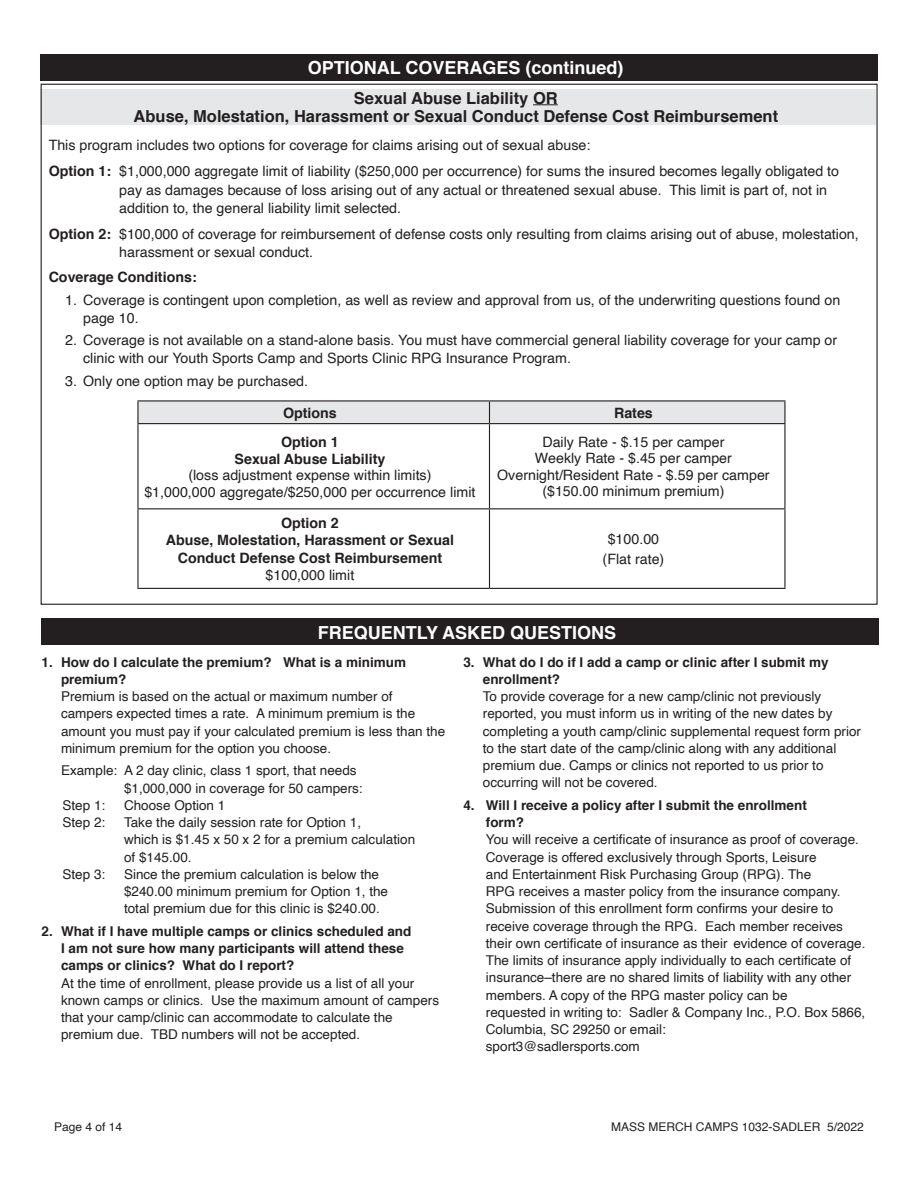
<style>
.page{position:relative;width:918px;height:1188px;background:#fff}
.page>*{position:absolute;margin:0;border:0;box-sizing:border-box;transform-origin:0 0}
.t1{font:700 18px "Helvetica";color:#fff}
.t2{font:700 16.5px/18px "Helvetica";color:#231f20;text-align:center}
.t3{font:14.25px/18px "Helvetica";color:#231f20}
.t4{font:700 14.25px/17.1px "Helvetica";color:#231f20;text-align:center}
.t5{font:13.5px/17.2px "Helvetica";color:#231f20}
.t6{font:700 13.5px/17.2px "Helvetica";color:#231f20}
.t7{font:12px "Helvetica";color:#231f20}
.s1{font-weight:700}
</style>
<div class="page">
<div style="left:41px;top:90px;width:835px;height:35px;background:#e6e7e9"></div>
<div style="left:40px;top:54px;width:838px;height:27px;background:#231f20"></div>
<svg style="left:533px;top:104px;width:25px;height:1px"></svg>
<div style="left:42px;top:618px;width:837px;height:27px;background:#231f20"></div>
<hr style="left:137px;top:400px;width:352px;height:2px;background:#231f20">
<hr style="left:137px;top:402px;width:2px;height:21px;background:#231f20">
<hr style="left:489px;top:400px;width:297px;height:2px;background:#231f20">
<div style="left:138px;top:401px;width:647px;height:22px;background:#e6e7e9"></div>
<hr style="left:784px;top:402px;width:2px;height:21px;background:#231f20">
<hr style="left:137px;top:423px;width:352px;height:1px;background:#231f20">
<hr style="left:137px;top:424px;width:2px;height:84px;background:#231f20">
<hr style="left:489px;top:423px;width:297px;height:1px;background:#231f20">
<hr style="left:489px;top:424px;width:1px;height:84px;background:#231f20">
<hr style="left:784px;top:424px;width:2px;height:84px;background:#231f20">
<hr style="left:137px;top:508px;width:352px;height:1px;background:#231f20">
<hr style="left:137px;top:509px;width:2px;height:79px;background:#231f20">
<hr style="left:489px;top:508px;width:297px;height:1px;background:#231f20">
<hr style="left:489px;top:509px;width:1px;height:79px;background:#231f20">
<hr style="left:784px;top:509px;width:2px;height:79px;background:#231f20">
<hr style="left:137px;top:588px;width:352px;height:1px;background:#231f20">
<hr style="left:489px;top:588px;width:297px;height:1px;background:#231f20">
<h1 class="t1" style="left:308px;top:53px;width:317px">OPTIONAL COVERAGES (continued)</h1>
<p class="t2" style="left:134px;top:89px;width:646px">Sexual Abuse Liability OR<br>Abuse, Molestation, Harassment or Sexual Conduct Defense Cost Reimbursement</p>
<p class="t3" style="left:49px;top:133px;width:792px;line-height:25.5px">This program includes two options for coverage for claims arising out of sexual abuse:<br><span class="s1">Option 1:</span> $1,000,000 aggregate limit of liability ($250,000 per occurrence) for sums the insured becomes legally obligated to</p>
<p class="t3" style="left:119px;top:181px;width:709px">pay as damages because of loss arising out of any actual or threatened sexual abuse. This limit is part of, not in addition to, the general liability limit selected.</p>
<p class="t3" style="left:119px;top:225px;width:741px;text-indent:-70px"><span class="s1">Option 2:</span> $100,000 of coverage for reimbursement of defense costs only resulting from claims arising out of abuse, molestation, harassment or sexual conduct.</p>
<p class="t4" style="left:49px;top:269px;width:150px">Coverage Conditions:</p>
<p class="t3" style="left:83px;top:291px;width:759px;text-indent:-18px">1. Coverage is contingent upon completion, as well as review and approval from us, of the underwriting questions found on page 10.</p>
<p class="t3" style="left:83px;top:331px;width:756px;text-indent:-18px">2. Coverage is not available on a stand-alone basis. You must have commercial general liability coverage for your camp or clinic with our Youth Sports Camp and Sports Clinic RPG Insurance Program.</p>
<p class="t3" style="left:65px;top:372px;width:244px">3. Only one option may be purchased.</p>
<p class="t4" style="left:283px;top:404px;width:55px">Options</p>
<p class="t4" style="left:614px;top:404px;width:40px">Rates</p>
<p class="t4" style="left:235px;top:433px;width:152px">Option 1<br>Sexual Abuse Liability</p>
<p class="t3" style="left:144px;top:467px;width:333px;line-height:16.5px;text-align:center">(loss adjustment expense within limits)<br>$1,000,000 aggregate/$250,000 per occurrence limit</p>
<p class="t3" style="left:497px;top:434px;width:274px;line-height:16.5px;text-align:center">Daily Rate - $.15 per camper<br>Weekly Rate - $.45 per camper<br>Overnight/Resident Rate - $.59 per camper ($150.00 minimum premium)</p>
<p class="t4" style="left:166px;top:515px;width:290px">Option 2<br>Abuse, Molestation, Harassment or Sexual<br>Conduct Defense Cost Reimbursement</p>
<p class="t3" style="left:266px;top:566px;width:90px">$100,000 limit</p>
<p class="t3" style="left:603px;top:530px;width:63px;line-height:19.5px;text-align:center">$100.00 (Flat rate)</p>
<h1 class="t1" style="left:318px;top:618px;width:300px">FREQUENTLY ASKED QUESTIONS</h1>
<p class="t6" style="left:61px;top:653px;width:347px;text-indent:-19px">1. How do I calculate the premium? What is a minimum premium?</p>
<p class="t5" style="left:61px;top:688px;width:386px">Premium is based on the actual or maximum number of campers expected times a rate. A minimum premium is the amount you must pay if your calculated premium is less than the minimum premium for the option you choose.</p>
<p class="t5" style="left:61px;top:762px;width:297px">Example: A 2 day clinic, class 1 sport, that needs</p>
<p class="t5" style="left:124px;top:780px;width:240px">$1,000,000 in coverage for 50 campers:</p>
<p class="t5" style="left:63px;top:797px;width:44px">Step 1:</p>
<p class="t5" style="left:124px;top:797px;width:103px">Choose Option 1</p>
<p class="t5" style="left:63px;top:814px;width:44px">Step 2:</p>
<p class="t5" style="left:124px;top:814px;width:293px">Take the daily session rate for Option 1,<br>which is $1.45 x 50 x 2 for a premium calculation of $145.00.</p>
<p class="t5" style="left:63px;top:866px;width:44px">Step 3:</p>
<p class="t5" style="left:124px;top:866px;width:266px">Since the premium calculation is below the $240.00 minimum premium for Option 1, the total premium due for this clinic is $240.00.</p>
<p class="t6" style="left:61px;top:923px;width:352px;text-indent:-19px">2. What if I have multiple camps or clinics scheduled and<br>I am not sure how many participants will attend these camps or clinics? What do I report?</p>
<p class="t5" style="left:61px;top:975px;width:380px">At the time of enrollment, please provide us a list of all your known camps or clinics. Use the maximum amount of campers that your camp/clinic can accommodate to calculate the premium due. TBD numbers will not be accepted.</p>
<p class="t6" style="left:483px;top:653px;width:347px;text-indent:-19px">3. What do I do if I add a camp or clinic after I submit my enrollment?</p>
<p class="t5" style="left:483px;top:688px;width:380px">To provide coverage for a new camp/clinic not previously reported, you must inform us in writing of the new dates by completing a youth camp/clinic supplemental request form prior to the start date of the camp/clinic along with any additional premium due. Camps or clinics not reported to us prior to occurring will not be covered.</p>
<p class="t6" style="left:486px;top:797px;width:322px;text-indent:-23px">4. Will I receive a policy after I submit the enrollment form?</p>
<p class="t5" style="left:486px;top:831px;width:381px">You will receive a certificate of insurance as proof of coverage.<br>Coverage is offered exclusively through Sports, Leisure<br>and Entertainment Risk Purchasing Group (RPG). The<br>RPG receives a master policy from the insurance company.<br>Submission of this enrollment form confirms your desire to receive coverage through the RPG. Each member receives their own certificate of insurance as their evidence of coverage.<br>The limits of insurance apply individually to each certificate of insurance–there are no shared limits of liability with any other members. A copy of the RPG master policy can be<br>requested in writing to: Sadler &amp; Company Inc., P.O. Box 5866, Columbia, SC 29250 or email:<br>sport3@sadlersports.com</p>
<p class="t7" style="left:54px;top:1118px;width:70px">Page 4 of 14</p>
<p class="t7" style="left:611px;top:1118px;width:254px">MASS MERCH CAMPS 1032-SADLER 5/2022</p>
</div>
